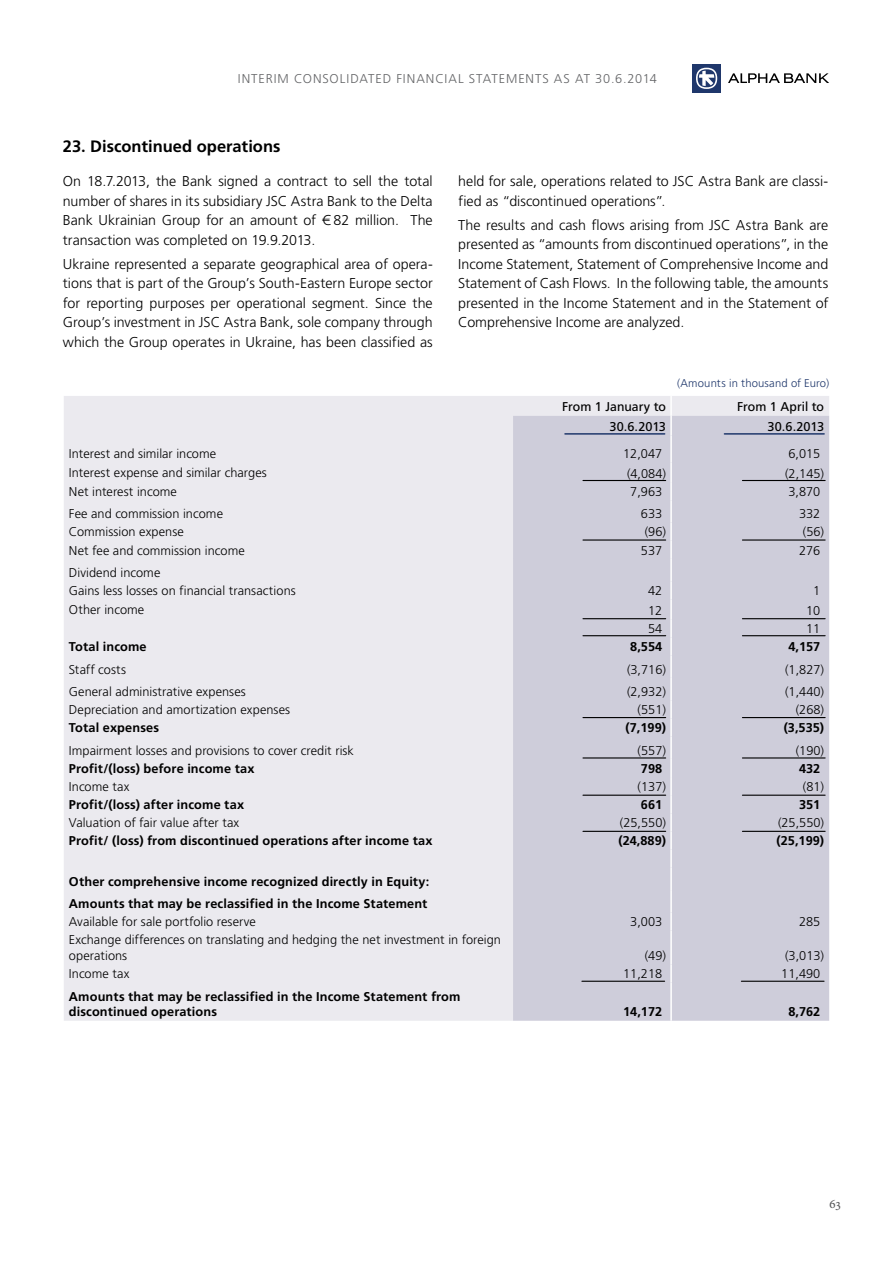
<style>
.page{position:relative;width:893px;height:1263px;background:#fff}
.page>*{position:absolute;margin:0;border:0;box-sizing:border-box;transform-origin:0 0}
.t1{font:700 16.5px "PF Catalog";color:#000}
.t2{font:300 14.25px/19.5px "PF Catalog";color:#000;text-align:justify}
.t3{font:13.5px "Minion Pro";color:#58595b}
.t4{font:300 12.75px/18.1px "PF Catalog";letter-spacing:.005em;color:#000}
.t5{font:700 12.75px/22.4px "PF Catalog";letter-spacing:.01em;color:#000}
.t6{font:300 12.75px "PF Catalog";letter-spacing:.08em;color:#636466}
.t7{font:12.75px "PF Catalog";letter-spacing:.005em;color:#000}
.t8{font:300 11.25px "PF Catalog";letter-spacing:.015em;color:#1f376b}
</style>
<div class="page">
<div style="left:692px;top:64px;width:29px;height:29px;background:#1f376b"></div>
<svg style="left:696px;top:68px;width:21px;height:21px"></svg>
<svg style="left:698px;top:69px;width:18px;height:18px"></svg>
<svg style="left:699px;top:71px;width:15px;height:15px"></svg>
<svg style="left:728px;top:73px;width:101px;height:10px"></svg>
<div style="left:64px;top:396px;width:765px;height:625px;background:#ebeaef"></div>
<div style="left:513px;top:416px;width:316px;height:605px;background:#cecdda"></div>
<hr style="left:670px;top:396px;width:2px;height:20px;background:#fff">
<hr style="left:670px;top:416px;width:2px;height:20px;background:#fff">
<hr style="left:670px;top:436px;width:2px;height:26px;background:#fff">
<hr style="left:670px;top:462px;width:2px;height:20px;background:#fff">
<svg style="left:670px;top:482px;width:2px;height:18px"></svg>
<hr style="left:670px;top:500px;width:2px;height:23px;background:#fff">
<svg style="left:670px;top:523px;width:2px;height:36px"></svg>
<hr style="left:670px;top:559px;width:2px;height:22px;background:#fff">
<svg style="left:670px;top:581px;width:2px;height:18px"></svg>
<hr style="left:670px;top:599px;width:2px;height:20px;background:#fff">
<svg style="left:670px;top:619px;width:2px;height:36px"></svg>
<hr style="left:670px;top:655px;width:2px;height:23px;background:#fff">
<hr style="left:670px;top:678px;width:2px;height:22px;background:#fff">
<svg style="left:670px;top:700px;width:2px;height:36px"></svg>
<hr style="left:670px;top:736px;width:2px;height:23px;background:#fff">
<svg style="left:670px;top:759px;width:2px;height:109px"></svg>
<hr style="left:670px;top:868px;width:2px;height:22px;background:#fff">
<hr style="left:670px;top:890px;width:2px;height:22px;background:#fff">
<svg style="left:670px;top:912px;width:2px;height:18px"></svg>
<hr style="left:670px;top:930px;width:2px;height:34px;background:#fff">
<svg style="left:670px;top:964px;width:2px;height:18px"></svg>
<hr style="left:670px;top:982px;width:2px;height:39px;background:#fff">
<hr style="left:724px;top:433px;width:100px;height:2px;background:#1f376b">
<hr style="left:565px;top:433px;width:100px;height:2px;background:#1f376b">
<hr style="left:742px;top:717px;width:83px;height:1px;background:#000">
<hr style="left:583px;top:717px;width:83px;height:1px;background:#000">
<hr style="left:741px;top:981px;width:83px;height:1px;background:#000">
<hr style="left:582px;top:981px;width:83px;height:1px;background:#000">
<hr style="left:742px;top:480px;width:83px;height:1px;background:#000">
<hr style="left:583px;top:480px;width:83px;height:1px;background:#000">
<hr style="left:742px;top:539px;width:83px;height:2px;background:#000">
<hr style="left:583px;top:539px;width:83px;height:2px;background:#000">
<hr style="left:742px;top:618px;width:83px;height:1px;background:#000">
<hr style="left:583px;top:618px;width:83px;height:1px;background:#000">
<hr style="left:742px;top:635px;width:83px;height:1px;background:#000">
<hr style="left:583px;top:635px;width:83px;height:1px;background:#000">
<hr style="left:742px;top:757px;width:83px;height:1px;background:#000">
<hr style="left:583px;top:757px;width:83px;height:1px;background:#000">
<hr style="left:742px;top:795px;width:83px;height:1px;background:#000">
<hr style="left:583px;top:795px;width:83px;height:1px;background:#000">
<hr style="left:742px;top:831px;width:83px;height:1px;background:#000">
<hr style="left:583px;top:831px;width:83px;height:1px;background:#000">
<p class="t6" style="left:238px;top:71px;width:421px">INTERIM CONSOLIDATED FINANCIAL STATEMENTS AS AT 30.6.2014</p>
<p class="t1" style="left:63px;top:137px;width:219px">23. Discontinued operations</p>
<p class="t2" style="left:63px;top:172px;width:371px">On 18.7.2013, the Bank signed a contract to sell the total number of shares in its subsidiary JSC Astra Bank to the Delta Bank Ukrainian Group for an amount of € 82 million. The transaction was completed on 19.9.2013.</p>
<p class="t2" style="left:63px;top:254px;width:371px">Ukraine represented a separate geographical area of opera&shy;tions that is part of the Group’s South-Eastern Europe sector for reporting purposes per operational segment. Since the Group’s investment in JSC Astra Bank, sole company through which the Group operates in Ukraine, has been classified as</p>
<p class="t2" style="left:458px;top:172px;width:371px">held for sale, operations related to JSC Astra Bank are classi&shy;fied as “discontinued operations”.</p>
<p class="t2" style="left:458px;top:215px;width:371px">The results and cash flows arising from JSC Astra Bank are presented as “amounts from discontinued operations”, in the Income Statement, Statement of Comprehensive Income and Statement of Cash Flows. In the following table, the amounts presented in the Income Statement and in the Statement of Comprehensive Income are analyzed.</p>
<p class="t8" style="left:677px;top:377px;width:154px">(Amounts in thousand of Euro)</p>
<p class="t7" style="left:562px;top:399px;width:105px">From 1 January to</p>
<p class="t7" style="left:737px;top:399px;width:88px">From 1 April to</p>
<p class="t7" style="left:609px;top:419px;width:58px">30.6.2013</p>
<p class="t7" style="left:767px;top:419px;width:58px">30.6.2013</p>
<p class="t4" style="left:69px;top:445px;width:149px">Interest and similar income</p>
<p class="t4" style="left:623px;top:445px;width:40px">12,047</p>
<p class="t4" style="left:788px;top:445px;width:33px">6,015</p>
<p class="t4" style="left:69px;top:464px;width:199px">Interest expense and similar charges</p>
<p class="t4" style="left:627px;top:464px;width:40px">(4,084)</p>
<p class="t4" style="left:785px;top:464px;width:40px">(2,145)</p>
<p class="t4" style="left:69px;top:483px;width:110px">Net interest income</p>
<p class="t4" style="left:630px;top:483px;width:33px">7,963</p>
<p class="t4" style="left:788px;top:483px;width:33px">3,870</p>
<p class="t4" style="left:69px;top:505px;width:156px">Fee and commission income</p>
<p class="t4" style="left:641px;top:505px;width:23px">633</p>
<p class="t4" style="left:799px;top:505px;width:23px">332</p>
<p class="t4" style="left:69px;top:523px;width:117px">Commission expense</p>
<p class="t4" style="left:645px;top:523px;width:23px">(96)</p>
<p class="t4" style="left:803px;top:523px;width:23px">(56)</p>
<p class="t4" style="left:69px;top:541px;width:177px">Net fee and commission income</p>
<p class="t4" style="left:641px;top:541px;width:23px">537</p>
<p class="t4" style="left:799px;top:541px;width:23px">276</p>
<p class="t4" style="left:69px;top:564px;width:228px">Dividend income<br>Gains less losses on financial transactions</p>
<p class="t4" style="left:648px;top:582px;width:16px">42</p>
<p class="t4" style="left:813px;top:582px;width:9px">1</p>
<p class="t4" style="left:69px;top:601px;width:77px">Other income</p>
<p class="t4" style="left:648px;top:602px;width:16px">12</p>
<p class="t4" style="left:806px;top:602px;width:16px">10</p>
<p class="t4" style="left:648px;top:620px;width:16px">54</p>
<p class="t4" style="left:806px;top:620px;width:16px">11</p>
<p class="t5" style="left:69px;top:636px;width:79px">Total income</p>
<p class="t5" style="left:630px;top:636px;width:33px">8,554</p>
<p class="t5" style="left:788px;top:636px;width:33px">4,157</p>
<p class="t4" style="left:69px;top:660px;width:59px">Staff costs</p>
<p class="t4" style="left:627px;top:660px;width:40px">(3,716)</p>
<p class="t4" style="left:785px;top:660px;width:40px">(1,827)</p>
<p class="t4" style="left:69px;top:683px;width:179px">General administrative expenses</p>
<p class="t4" style="left:627px;top:683px;width:40px">(2,932)</p>
<p class="t4" style="left:785px;top:683px;width:40px">(1,440)</p>
<p class="t4" style="left:69px;top:701px;width:223px">Depreciation and amortization expenses</p>
<p class="t4" style="left:638px;top:701px;width:30px">(551)</p>
<p class="t4" style="left:796px;top:701px;width:30px">(268)</p>
<p class="t5" style="left:69px;top:717px;width:92px">Total expenses</p>
<p class="t5" style="left:626px;top:717px;width:42px">(7,199)</p>
<p class="t5" style="left:784px;top:717px;width:42px">(3,535)</p>
<p class="t4" style="left:69px;top:741px;width:287px">Impairment losses and provisions to cover credit risk</p>
<p class="t4" style="left:638px;top:741px;width:30px">(557)</p>
<p class="t4" style="left:796px;top:741px;width:30px">(190)</p>
<p class="t5" style="left:69px;top:757px;width:187px">Profit/(loss) before income tax</p>
<p class="t5" style="left:641px;top:757px;width:23px">798</p>
<p class="t5" style="left:799px;top:757px;width:23px">432</p>
<p class="t4" style="left:69px;top:778px;width:62px">Income tax</p>
<p class="t4" style="left:638px;top:778px;width:30px">(137)</p>
<p class="t4" style="left:803px;top:778px;width:23px">(81)</p>
<p class="t5" style="left:69px;top:793px;width:177px">Profit/(loss) after income tax</p>
<p class="t5" style="left:641px;top:793px;width:23px">661</p>
<p class="t5" style="left:799px;top:793px;width:23px">351</p>
<p class="t4" style="left:69px;top:814px;width:172px">Valuation of fair value after tax</p>
<p class="t4" style="left:620px;top:814px;width:48px">(25,550)</p>
<p class="t4" style="left:778px;top:814px;width:48px">(25,550)</p>
<p class="t5" style="left:69px;top:830px;width:365px">Profit/ (loss) from discontinued operations after income tax</p>
<p class="t5" style="left:618px;top:830px;width:49px">(24,889)</p>
<p class="t5" style="left:777px;top:830px;width:49px">(25,199)</p>
<p class="t5" style="left:69px;top:870px;width:362px">Other comprehensive income recognized directly in Equity:<br>Amounts that may be reclassified in the Income Statement</p>
<p class="t4" style="left:69px;top:913px;width:189px">Available for sale portfolio reserve</p>
<p class="t4" style="left:630px;top:913px;width:33px">3,003</p>
<p class="t4" style="left:799px;top:913px;width:23px">285</p>
<p class="t4" style="left:69px;top:932px;width:434px;line-height:15.8px">Exchange differences on translating and hedging the net investment in foreign operations</p>
<p class="t4" style="left:645px;top:947px;width:23px">(49)</p>
<p class="t4" style="left:785px;top:947px;width:40px">(3,013)</p>
<p class="t4" style="left:69px;top:965px;width:62px">Income tax</p>
<p class="t4" style="left:623px;top:965px;width:40px">11,218</p>
<p class="t4" style="left:781px;top:965px;width:40px">11,490</p>
<p class="t5" style="left:69px;top:988px;width:393px;line-height:15.8px">Amounts that may be reclassified in the Income Statement from discontinued operations</p>
<p class="t5" style="left:623px;top:1001px;width:40px">14,172</p>
<p class="t5" style="left:788px;top:1001px;width:33px">8,762</p>
<p class="t3" style="left:829px;top:1194px;width:13px">63</p>
</div>
